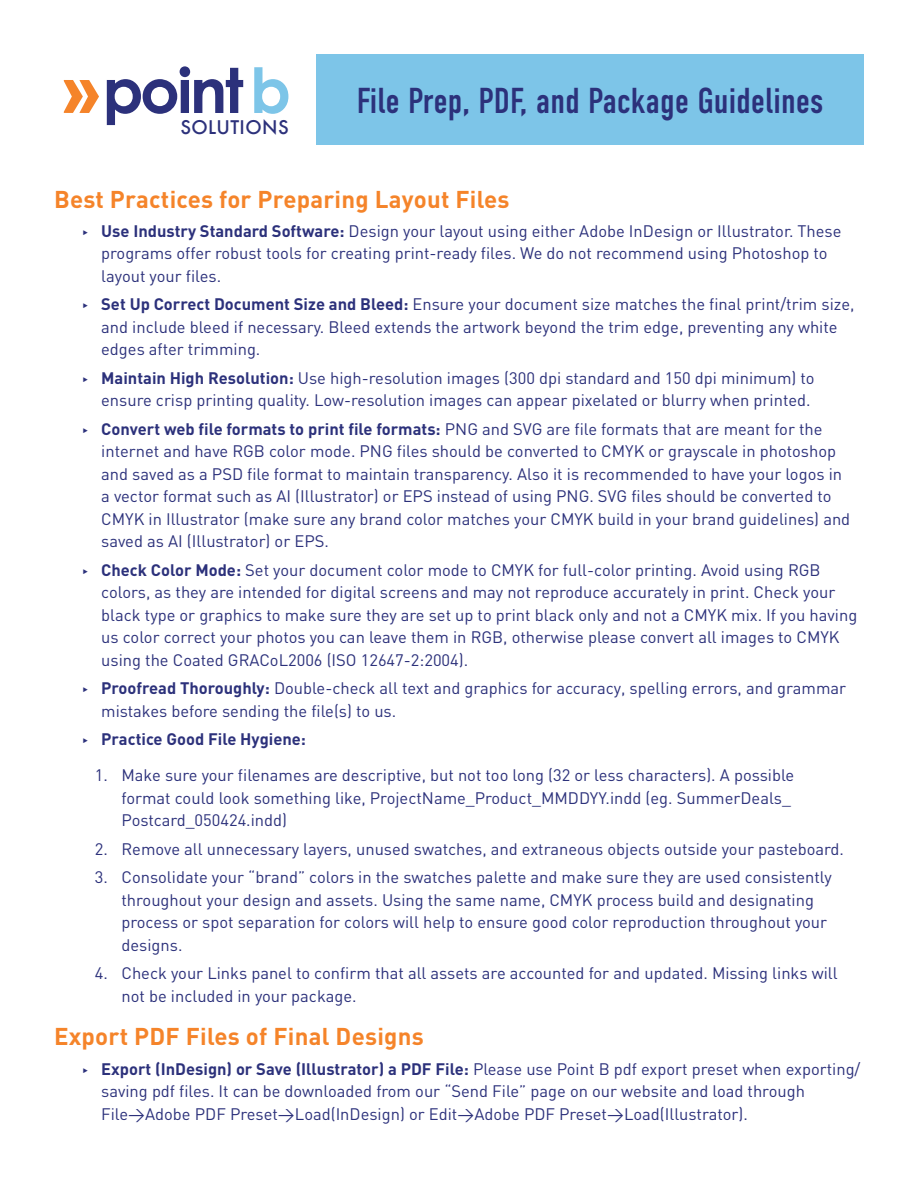
<style>
.page{position:relative;width:918px;height:1188px;background:#fff}
.page>*{position:absolute;margin:0;border:0;box-sizing:border-box;transform-origin:0 0}
.t1{font:36px "DIN Condensed";color:#2c317b}
.t2{font:700 24px "DIN";letter-spacing:.01em;color:#f5842a}
.t3{font:500 18.3px "Futura";letter-spacing:.025em;color:#2c317b}
.t4{font:16.5px/22.5px "DIN";color:#2c317b}
.t5{font:700 16.5px "DIN";color:#2c317b}
.s1{font-family:"Source Sans 3"}
.s2{font-weight:700}
.s3{font-family:"Source Sans 3";font-weight:400}
</style>
<div class="page">
<svg style="left:254px;top:67px;width:34px;height:47px"></svg>
<svg style="left:107px;top:66px;width:136px;height:59px"></svg>
<svg style="left:64px;top:80px;width:35px;height:33px"></svg>
<div style="left:316px;top:54px;width:548px;height:91px;background:#7dc5e8"></div>
<p class="t3" style="left:180px;top:115px;width:110px">SOLUTIONS</p>
<h1 class="t1" style="left:357px;top:81px;width:468px">File Prep, PDF, and Package Guidelines</h1>
<h2 class="t2" style="left:54px;top:183px;width:457px">Best Practices for Preparing Layout Files</h2>
<p class="t4" style="left:101px;top:219px;width:742px;text-indent:-19px"><span class="s1">‣</span> <span class="s2">Use Industry Standard Software:</span> Design your layout using either Adobe InDesign or Illustrator. These programs offer robust tools for creating print-ready files. We do not recommend using Photoshop to layout your files.</p>
<p class="t4" style="left:101px;top:293px;width:755px;text-indent:-19px"><span class="s1">‣</span> <span class="s2">Set Up Correct Document Size and Bleed:</span> Ensure your document size matches the final print/trim size, and include bleed if necessary. Bleed extends the artwork beyond the trim edge, preventing any white edges after trimming.</p>
<p class="t4" style="left:83px;top:366px;width:733px;text-align:right"><span class="s1">‣</span> <span class="s2">Maintain High Resolution:</span> Use high-resolution images (300 dpi standard and 150 dpi minimum) to ensure crisp printing quality. Low-resolution images can appear pixelated or blurry when printed.</p>
<p class="t4" style="left:101px;top:417px;width:751px;text-indent:-19px"><span class="s1">‣</span> <span class="s2">Convert web file formats to print file formats:</span> PNG and SVG are file formats that are meant for the internet and have RGB color mode. PNG files should be converted to CMYK or grayscale in photoshop and saved as a PSD file format to maintain transparency. Also it is recommended to have your logos in a vector format such as AI (Illustrator) or EPS instead of using PNG. SVG files should be converted to CMYK in Illustrator (make sure any brand color matches your CMYK build in your brand guidelines) and saved as AI (Illustrator) or EPS.</p>
<p class="t4" style="left:101px;top:558px;width:758px;text-indent:-19px"><span class="s1">‣</span> <span class="s2">Check Color Mode:</span> Set your document color mode to CMYK for full-color printing. Avoid using RGB colors, as they are intended for digital screens and may not reproduce accurately in print. Check your black type or graphics to make sure they are set up to print black only and not a CMYK mix. If you having us color correct your photos you can leave them in RGB, otherwise please convert all images to CMYK using the Coated GRACoL2006 (ISO 12647-2:2004).</p>
<p class="t4" style="left:101px;top:677px;width:746px;text-indent:-19px"><span class="s1">‣</span> <span class="s2">Proofread Thoroughly:</span> Double-check all text and graphics for accuracy, spelling errors, and grammar mistakes before sending the file(s) to us.</p>
<p class="t5" style="left:83px;top:729px;width:225px"><span class="s3">‣</span> Practice Good File Hygiene:</p>
<p class="t4" style="left:121px;top:764px;width:674px;text-indent:-27px">1. Make sure your filenames are descriptive, but not too long (32 or less characters). A possible format could look something like, ProjectName_Product_MMDDYY.indd (eg. SummerDeals_<br>Postcard_050424.indd)</p>
<p class="t4" style="left:95px;top:837px;width:751px">2. Remove all unnecessary layers, unused swatches, and extraneous objects outside your pasteboard.</p>
<p class="t4" style="left:121px;top:866px;width:712px;text-indent:-27px">3. Consolidate your “brand” colors in the swatches palette and make sure they are used consistently throughout your design and assets. Using the same name, CMYK process build and designating process or spot separation for colors will help to ensure good color reproduction throughout your designs.</p>
<p class="t4" style="left:121px;top:962px;width:718px;text-indent:-27px">4. Check your Links panel to confirm that all assets are accounted for and updated. Missing links will not be included in your package.</p>
<h2 class="t2" style="left:54px;top:1021px;width:371px">Export PDF Files of Final Designs</h2>
<p class="t4" style="left:101px;top:1057px;width:761px;text-indent:-19px"><span class="s1">‣</span> <span class="s2">Export (InDesign) or Save (Illustrator) a PDF File:</span> Please use Point B pdf export preset when exporting/ saving pdf files. It can be downloaded from our “Send File” page on our website and load through<br>File&gt;Adobe PDF Preset&gt;Load(InDesign) or Edit&gt;Adobe PDF Preset&gt;Load(Illustrator).</p>
</div>
